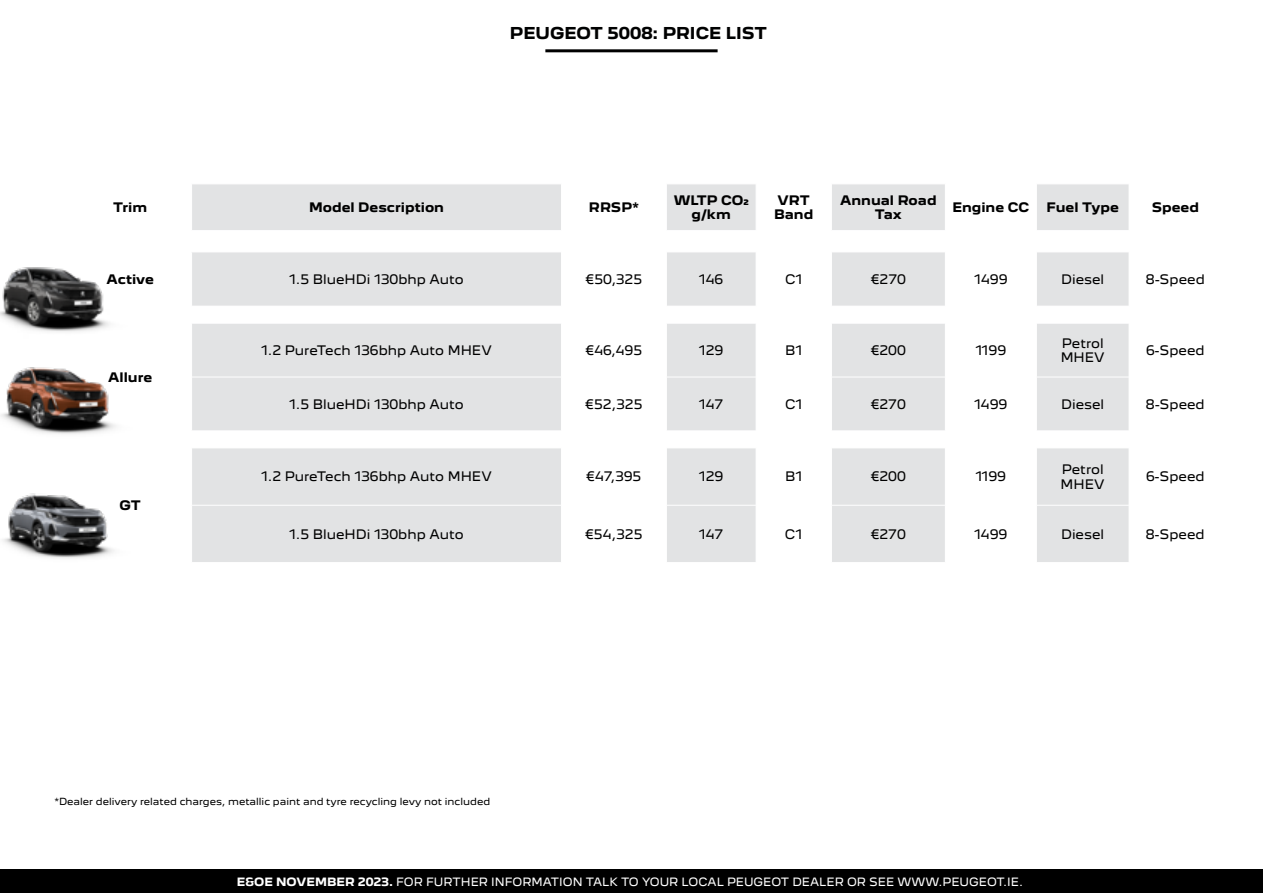
<style>
.page{position:relative;width:1263px;height:893px;background:#fff}
.page>*{position:absolute;margin:0;border:0;box-sizing:border-box;transform-origin:0 0}
.t1{font:700 15px "Peugeot New";color:#000101}
.t2{font:12px/14.4px "Peugeot New";color:#000}
.t3{font:700 12px/14.4px "Peugeot New";color:#000;text-align:center}
.t4{font:10.5px "Peugeot New";color:#fff}
.t5{font:9px "Peugeot New";color:#000}
.s1{font-weight:700}
</style>
<div class="page">
<svg style="left:192px;top:185px;width:937px;height:377px;fill:#e2e3e4"></svg>
<svg style="left:561px;top:253px;width:270px;height:309px"></svg>
<hr style="left:561px;top:184px;width:1px;height:46px;background:#fff">
<hr style="left:666px;top:184px;width:1px;height:46px;background:#fff">
<hr style="left:756px;top:184px;width:1px;height:46px;background:#fff">
<hr style="left:831px;top:184px;width:1px;height:46px;background:#fff">
<hr style="left:945px;top:184px;width:1px;height:46px;background:#fff">
<hr style="left:1036px;top:184px;width:1px;height:46px;background:#fff">
<hr style="left:191px;top:230px;width:370px;height:1px;background:#fff">
<hr style="left:561px;top:230px;width:105px;height:1px;background:#fff">
<hr style="left:666px;top:230px;width:90px;height:1px;background:#fff">
<hr style="left:756px;top:230px;width:75px;height:1px;background:#fff">
<hr style="left:831px;top:230px;width:114px;height:1px;background:#fff">
<hr style="left:945px;top:230px;width:91px;height:1px;background:#fff">
<hr style="left:1036px;top:230px;width:93px;height:1px;background:#fff">
<hr style="left:192px;top:252px;width:369px;height:1px;background:#fff">
<hr style="left:561px;top:252px;width:105px;height:1px;background:#fff">
<hr style="left:561px;top:252px;width:1px;height:54px;background:#fff">
<hr style="left:666px;top:252px;width:90px;height:1px;background:#fff">
<hr style="left:666px;top:252px;width:1px;height:54px;background:#fff">
<hr style="left:756px;top:252px;width:75px;height:1px;background:#fff">
<hr style="left:756px;top:252px;width:1px;height:54px;background:#fff">
<hr style="left:831px;top:252px;width:114px;height:1px;background:#fff">
<hr style="left:831px;top:252px;width:1px;height:54px;background:#fff">
<hr style="left:945px;top:252px;width:91px;height:1px;background:#fff">
<hr style="left:945px;top:252px;width:1px;height:54px;background:#fff">
<hr style="left:1036px;top:252px;width:93px;height:1px;background:#fff">
<hr style="left:1036px;top:252px;width:1px;height:54px;background:#fff">
<hr style="left:192px;top:306px;width:369px;height:1px;background:#fff">
<hr style="left:561px;top:306px;width:105px;height:1px;background:#fff">
<hr style="left:666px;top:306px;width:90px;height:1px;background:#fff">
<hr style="left:756px;top:306px;width:75px;height:1px;background:#fff">
<hr style="left:831px;top:306px;width:114px;height:1px;background:#fff">
<hr style="left:945px;top:306px;width:91px;height:1px;background:#fff">
<hr style="left:1036px;top:306px;width:93px;height:1px;background:#fff">
<hr style="left:192px;top:323px;width:369px;height:1px;background:#fff">
<hr style="left:561px;top:323px;width:105px;height:1px;background:#fff">
<hr style="left:561px;top:323px;width:1px;height:54px;background:#fff">
<hr style="left:666px;top:323px;width:90px;height:1px;background:#fff">
<hr style="left:666px;top:323px;width:1px;height:54px;background:#fff">
<hr style="left:756px;top:323px;width:75px;height:1px;background:#fff">
<hr style="left:756px;top:323px;width:1px;height:54px;background:#fff">
<hr style="left:831px;top:323px;width:114px;height:1px;background:#fff">
<hr style="left:831px;top:323px;width:1px;height:54px;background:#fff">
<hr style="left:945px;top:323px;width:91px;height:1px;background:#fff">
<hr style="left:945px;top:323px;width:1px;height:54px;background:#fff">
<hr style="left:1036px;top:323px;width:93px;height:1px;background:#fff">
<hr style="left:1036px;top:323px;width:1px;height:54px;background:#fff">
<hr style="left:192px;top:377px;width:369px;height:1px;background:#fff">
<hr style="left:561px;top:377px;width:105px;height:1px;background:#fff">
<hr style="left:561px;top:377px;width:1px;height:54px;background:#fff">
<hr style="left:666px;top:377px;width:90px;height:1px;background:#fff">
<hr style="left:666px;top:377px;width:1px;height:54px;background:#fff">
<hr style="left:756px;top:377px;width:75px;height:1px;background:#fff">
<hr style="left:756px;top:377px;width:1px;height:54px;background:#fff">
<hr style="left:831px;top:377px;width:114px;height:1px;background:#fff">
<hr style="left:831px;top:377px;width:1px;height:54px;background:#fff">
<hr style="left:945px;top:377px;width:91px;height:1px;background:#fff">
<hr style="left:945px;top:377px;width:1px;height:54px;background:#fff">
<hr style="left:1036px;top:377px;width:93px;height:1px;background:#fff">
<hr style="left:1036px;top:377px;width:1px;height:54px;background:#fff">
<hr style="left:192px;top:431px;width:369px;height:1px;background:#fff">
<hr style="left:561px;top:431px;width:105px;height:1px;background:#fff">
<hr style="left:666px;top:431px;width:90px;height:1px;background:#fff">
<hr style="left:756px;top:431px;width:75px;height:1px;background:#fff">
<hr style="left:831px;top:431px;width:114px;height:1px;background:#fff">
<hr style="left:945px;top:431px;width:91px;height:1px;background:#fff">
<hr style="left:1036px;top:431px;width:93px;height:1px;background:#fff">
<hr style="left:192px;top:448px;width:369px;height:1px;background:#fff">
<hr style="left:561px;top:448px;width:105px;height:1px;background:#fff">
<hr style="left:561px;top:448px;width:1px;height:57px;background:#fff">
<hr style="left:666px;top:448px;width:90px;height:1px;background:#fff">
<hr style="left:666px;top:448px;width:1px;height:57px;background:#fff">
<hr style="left:756px;top:448px;width:75px;height:1px;background:#fff">
<hr style="left:756px;top:448px;width:1px;height:57px;background:#fff">
<hr style="left:831px;top:448px;width:114px;height:1px;background:#fff">
<hr style="left:831px;top:448px;width:1px;height:57px;background:#fff">
<hr style="left:945px;top:448px;width:91px;height:1px;background:#fff">
<hr style="left:945px;top:448px;width:1px;height:57px;background:#fff">
<hr style="left:1036px;top:448px;width:93px;height:1px;background:#fff">
<hr style="left:1036px;top:448px;width:1px;height:57px;background:#fff">
<hr style="left:192px;top:505px;width:369px;height:1px;background:#fff">
<hr style="left:561px;top:505px;width:105px;height:1px;background:#fff">
<hr style="left:561px;top:505px;width:1px;height:57px;background:#fff">
<hr style="left:666px;top:505px;width:90px;height:1px;background:#fff">
<hr style="left:666px;top:505px;width:1px;height:57px;background:#fff">
<hr style="left:756px;top:505px;width:75px;height:1px;background:#fff">
<hr style="left:756px;top:505px;width:1px;height:57px;background:#fff">
<hr style="left:831px;top:505px;width:114px;height:1px;background:#fff">
<hr style="left:831px;top:505px;width:1px;height:57px;background:#fff">
<hr style="left:945px;top:505px;width:91px;height:1px;background:#fff">
<hr style="left:945px;top:505px;width:1px;height:57px;background:#fff">
<hr style="left:1036px;top:505px;width:93px;height:1px;background:#fff">
<hr style="left:1036px;top:505px;width:1px;height:57px;background:#fff">
<hr style="left:545px;top:49px;width:173px;height:3px;background:#000">
<img style="left:0;top:267px;width:109px;height:65px">
<img style="left:1px;top:367px;width:115px;height:67px">
<img style="left:3px;top:493px;width:111px;height:66px">
<div style="left:0;top:870px;width:1263px;height:23px;background:#000"></div>
<p class="t1" style="left:510px;top:21px;width:259px">PEUGEOT 5008: PRICE LIST</p>
<p class="t3" style="left:113px;top:199px;width:35px">Trim</p>
<p class="t3" style="left:309px;top:199px;width:137px">Model Description</p>
<p class="t3" style="left:589px;top:199px;width:51px">RRSP*</p>
<p class="t3" style="left:674px;top:192px;width:77px">WLTP CO2 g/km</p>
<p class="t3" style="left:774px;top:192px;width:41px;text-align:left">VRT<br>Band</p>
<p class="t3" style="left:840px;top:192px;width:98px">Annual Road<br>Tax</p>
<p class="t3" style="left:952px;top:199px;width:79px">Engine CC</p>
<p class="t3" style="left:1046px;top:199px;width:74px">Fuel Type</p>
<p class="t3" style="left:1152px;top:199px;width:49px">Speed</p>
<p class="t3" style="left:107px;top:271px;width:49px">Active</p>
<p class="t2" style="left:289px;top:271px;width:176px">1.5 BlueHDi 130bhp Auto</p>
<p class="t2" style="left:586px;top:271px;width:58px">€50,325</p>
<p class="t2" style="left:699px;top:271px;width:26px">146</p>
<p class="t2" style="left:785px;top:271px;width:19px">C1</p>
<p class="t2" style="left:871px;top:271px;width:37px">€270</p>
<p class="t2" style="left:974px;top:271px;width:35px">1499</p>
<p class="t2" style="left:1061px;top:271px;width:45px">Diesel</p>
<p class="t2" style="left:1146px;top:271px;width:60px">8-Speed</p>
<p class="t3" style="left:108px;top:369px;width:45px">Allure</p>
<p class="t3" style="left:120px;top:497px;width:23px">GT</p>
<p class="t2" style="left:261px;top:342px;width:232px">1.2 PureTech 136bhp Auto MHEV</p>
<p class="t2" style="left:585px;top:342px;width:58px">€46,495</p>
<p class="t2" style="left:699px;top:342px;width:26px">129</p>
<p class="t2" style="left:785px;top:342px;width:19px">B1</p>
<p class="t2" style="left:871px;top:342px;width:37px">€200</p>
<p class="t2" style="left:975px;top:342px;width:32px">1199</p>
<p class="t2" style="left:1061px;top:335px;width:46px">Petrol<br>MHEV</p>
<p class="t2" style="left:1146px;top:342px;width:60px">6-Speed</p>
<p class="t2" style="left:289px;top:396px;width:176px">1.5 BlueHDi 130bhp Auto</p>
<p class="t2" style="left:585px;top:396px;width:59px">€52,325</p>
<p class="t2" style="left:699px;top:396px;width:26px">147</p>
<p class="t2" style="left:785px;top:396px;width:19px">C1</p>
<p class="t2" style="left:871px;top:396px;width:37px">€270</p>
<p class="t2" style="left:974px;top:396px;width:35px">1499</p>
<p class="t2" style="left:1061px;top:396px;width:45px">Diesel</p>
<p class="t2" style="left:1146px;top:396px;width:60px">8-Speed</p>
<p class="t2" style="left:261px;top:468px;width:232px">1.2 PureTech 136bhp Auto MHEV</p>
<p class="t2" style="left:586px;top:468px;width:57px">€47,395</p>
<p class="t2" style="left:699px;top:468px;width:26px">129</p>
<p class="t2" style="left:785px;top:468px;width:19px">B1</p>
<p class="t2" style="left:871px;top:468px;width:37px">€200</p>
<p class="t2" style="left:975px;top:468px;width:32px">1199</p>
<p class="t2" style="left:1060px;top:461px;width:46px">Petrol<br>MHEV</p>
<p class="t2" style="left:1146px;top:468px;width:60px">6-Speed</p>
<p class="t2" style="left:289px;top:526px;width:176px">1.5 BlueHDi 130bhp Auto</p>
<p class="t2" style="left:585px;top:526px;width:59px">€54,325</p>
<p class="t2" style="left:699px;top:526px;width:26px">147</p>
<p class="t2" style="left:785px;top:526px;width:19px">C1</p>
<p class="t2" style="left:871px;top:526px;width:37px">€270</p>
<p class="t2" style="left:974px;top:526px;width:35px">1499</p>
<p class="t2" style="left:1061px;top:526px;width:45px">Diesel</p>
<p class="t2" style="left:1146px;top:526px;width:60px">8-Speed</p>
<p class="t5" style="left:55px;top:794px;width:437px">*Dealer delivery related charges, metallic paint and tyre recycling levy not included</p>
<p class="t4" style="left:237px;top:873px;width:787px"><span class="s1">E&amp;OE NOVEMBER 2023.</span> FOR FURTHER INFORMATION TALK TO YOUR LOCAL PEUGEOT DEALER OR SEE WWW.PEUGEOT.IE.</p>
<p class="t4" style="left:248px;top:873px;width:772px"><span class="s1">E&amp;OE 1st APRIL 2022.</span> FOR FURTHER INFORMATION TALK TO YOUR LOCAL PEUGEOT DEALER OR SEE WWW.PEUGEOT.IE.</p>
</div>
